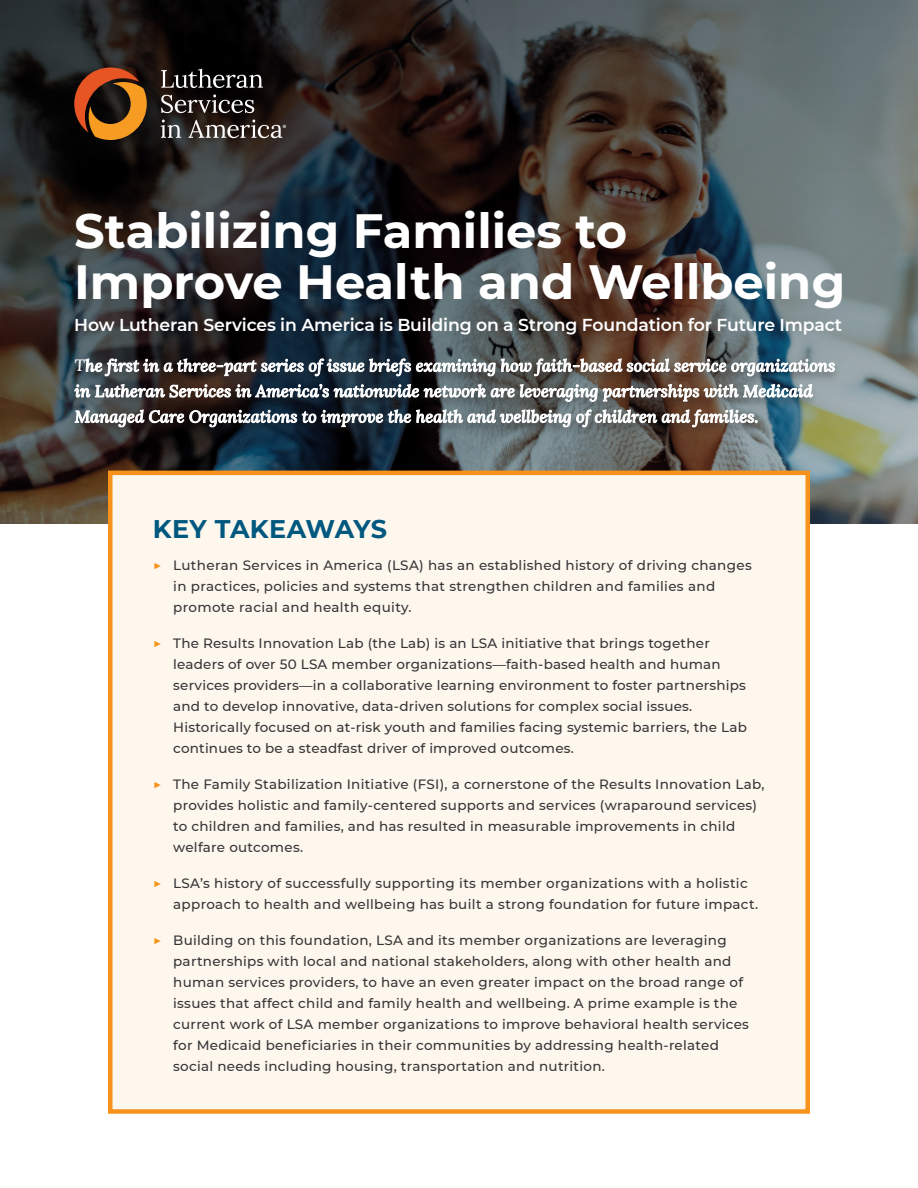
<style>
.page{position:relative;width:918px;height:1188px;background:#fff}
.page>*{position:absolute;margin:0;border:0;box-sizing:border-box;transform-origin:0 0}
.t1{font:700 48px/51px "Montserrat";color:#fff}
.Heading_1{font:700 25.5px "Montserrat";letter-spacing:.005em;color:#00587f}
.t2{font:600 17.25px "Montserrat";letter-spacing:-.01em;color:#fff}
.Body{font:italic 500 16.5px/25.5px "Lora";letter-spacing:.005em;color:#fff}
.t3{font:500 13.5px/21px "Montserrat";letter-spacing:.02em;color:#363536}
.s1{font-weight:100;font-size:14.85px;color:#f7931d}
</style>
<div class="page">
<svg style="left:0;top:0;width:918px;height:524px;background:#3f403f"></svg>
<svg style="left:74px;top:68px;width:73px;height:72px;background:#7e4518"></svg>
<svg style="left:161px;top:69px;width:102px;height:19px;background:#444141"></svg>
<svg style="left:161px;top:94px;width:93px;height:19px;background:#494342"></svg>
<svg style="left:161px;top:120px;width:20px;height:18px"></svg>
<svg style="left:188px;top:120px;width:98px;height:18px;background:#5c534f"></svg>
<div style="left:110px;top:473px;width:698px;height:639px;background:#fef7ee"></div>
<div style="left:108px;top:471px;width:702px;height:643px;border:4px solid #f7931d"></div>
<div style="left:66px;top:355px;width:776px;height:86px;background:#231f20;opacity:.65"></div>
<p class="t1" style="left:74px;top:203px;width:773px">Stabilizing Families to<br>Improve Health and Wellbeing</p>
<p class="t2" style="left:74px;top:313px;width:769px">How Lutheran Services in America is Building on a Strong Foundation for Future Impact</p>
<p class="Body" style="left:75px;top:352px;width:762px">The first in a three-part series of issue briefs examining how faith-based social service organizations in Lutheran Services in America’s nationwide network are leveraging partnerships with Medicaid<br>Managed Care Organizations to improve the health and wellbeing of children and families.</p>
<p class="Heading_1" style="left:153px;top:511px;width:236px">KEY TAKEAWAYS</p>
<p class="t3" style="left:173px;top:554px;width:580px;text-indent:-20px"><span class="s1">▶</span> Lutheran Services in America (LSA) has an established history of driving changes in practices, policies and systems that strengthen children and families and promote racial and health equity.</p>
<p class="t3" style="left:173px;top:632px;width:575px;text-indent:-20px"><span class="s1">▶</span> The Results Innovation Lab (the Lab) is an LSA initiative that brings together leaders of over 50 LSA member organizations—faith-based health and human services providers—in a collaborative learning environment to foster partnerships and to develop innovative, data-driven solutions for complex social issues.<br>Historically focused on at-risk youth and families facing systemic barriers, the Lab continues to be a steadfast driver of improved outcomes.</p>
<p class="t3" style="left:173px;top:773px;width:593px;text-indent:-20px"><span class="s1">▶</span> The Family Stabilization Initiative (FSI), a cornerstone of the Results Innovation Lab, provides holistic and family-centered supports and services (wraparound services) to children and families, and has resulted in measurable improvements in child welfare outcomes.</p>
<p class="t3" style="left:173px;top:872px;width:587px;text-indent:-20px"><span class="s1">▶</span> LSA’s history of successfully supporting its member organizations with a holistic approach to health and wellbeing has built a strong foundation for future impact.</p>
<p class="t3" style="left:173px;top:929px;width:577px;text-indent:-20px"><span class="s1">▶</span> Building on this foundation, LSA and its member organizations are leveraging partnerships with local and national stakeholders, along with other health and human services providers, to have an even greater impact on the broad range of issues that affect child and family health and wellbeing. A prime example is the current work of LSA member organizations to improve behavioral health services for Medicaid beneficiaries in their communities by addressing health-related social needs including housing, transportation and nutrition.</p>
</div>
